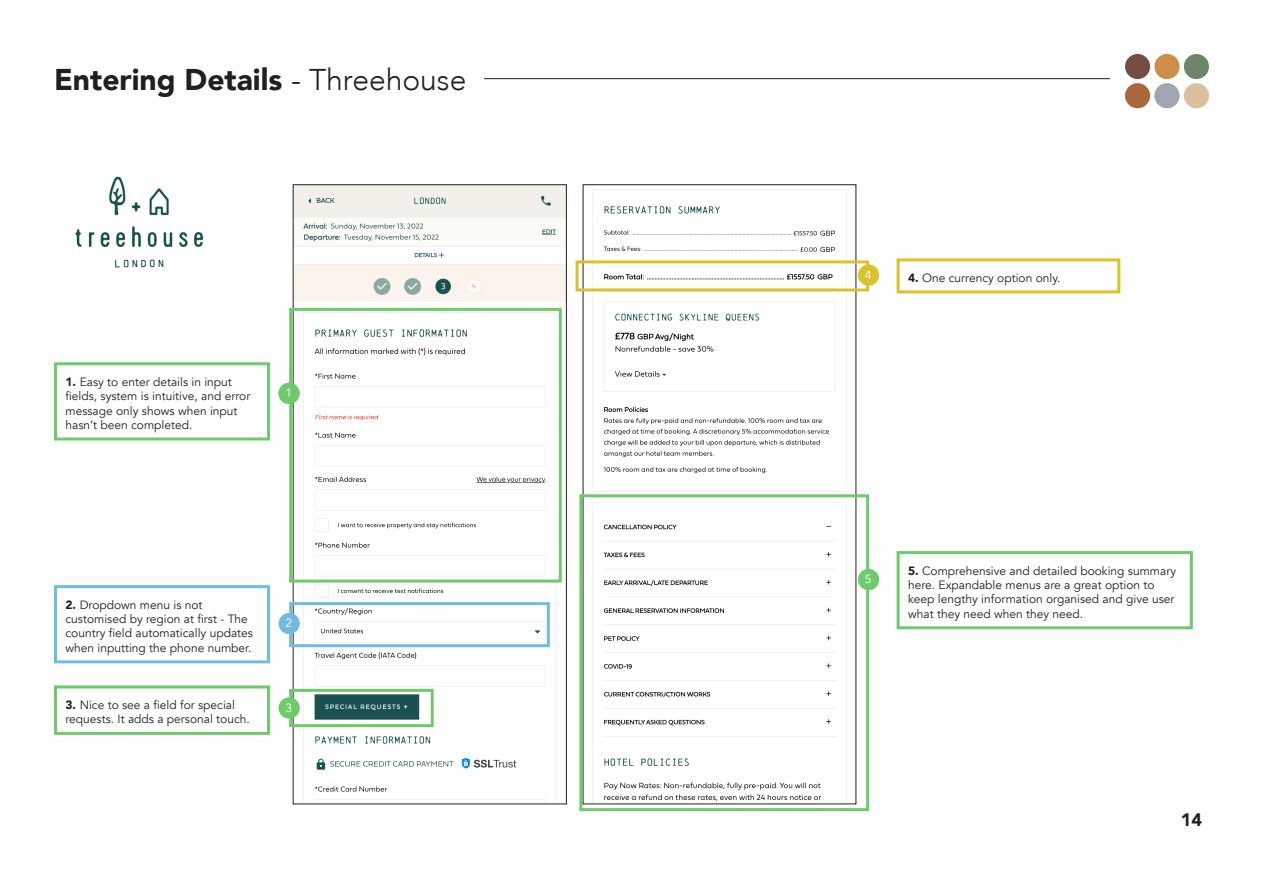
<style>
.page{position:relative;width:1263px;height:893px;background:#fff}
.page>*{position:absolute;margin:0;border:0;box-sizing:border-box;transform-origin:0 0}
.t1{font:900 30px "Avenir";color:#231f20}
.t2{font:900 18px "Avenir";color:#231f20}
.t3{font:12px/14.4px "Avenir";color:#231f20}
.t4{font:12px "Avenir";color:#fff}
.s1{font-weight:300}
.s2{font-weight:900}
</style>
<div class="page">
<img style="left:585px;top:189px;width:269px;height:613px">
<div style="left:575px;top:260px;width:294px;height:31px;border:3px solid #d9c22d"></div>
<div style="left:1184px;top:83px;width:25px;height:25px;background:#dbbf9e;border-radius:50%"></div>
<div style="left:1184px;top:54px;width:25px;height:25px;background:#6d856b;border-radius:50%"></div>
<div style="left:1154px;top:83px;width:25px;height:25px;background:#9da6b1;border-radius:50%"></div>
<div style="left:1154px;top:54px;width:25px;height:25px;background:#cd8e47;border-radius:50%"></div>
<div style="left:1125px;top:83px;width:25px;height:25px;background:#aa663d;border-radius:50%"></div>
<div style="left:1125px;top:54px;width:25px;height:25px;background:#764d43;border-radius:50%"></div>
<hr style="left:252px;top:78px;width:858px;height:1px;background:#231f20">
<div style="left:54px;top:60px;width:429px;height:47px;background:#fff"></div>
<div style="left:54px;top:362px;width:216px;height:78px;border:3px solid #6fc96d"></div>
<div style="left:54px;top:685px;width:216px;height:50px;border:3px solid #6fc96d"></div>
<div style="left:54px;top:585px;width:216px;height:78px;border:3px solid #71bae0"></div>
<img style="left:295px;top:187px;width:270px;height:615px">
<div style="left:897px;top:258px;width:223px;height:35px;border:3px solid #d9c22d"></div>
<div style="left:897px;top:551px;width:296px;height:78px;border:3px solid #6fc96d"></div>
<div style="left:579px;top:494px;width:290px;height:317px;border:3px solid #6fc96d"></div>
<div style="left:289px;top:602px;width:261px;height:45px;border:3px solid #71bae0"></div>
<div style="left:289px;top:308px;width:273px;height:275px;border:3px solid #6fc96d"></div>
<div style="left:289px;top:689px;width:145px;height:38px;border:3px solid #6fc96d"></div>
<div style="left:279px;top:383px;width:21px;height:21px;background:#6fc96d;border-radius:50%"></div>
<div style="left:279px;top:697px;width:21px;height:22px;background:#6fc96d;border-radius:50%"></div>
<div style="left:279px;top:613px;width:21px;height:21px;background:#71bae0;border-radius:50%"></div>
<div style="left:858px;top:569px;width:21px;height:21px;background:#6fc96d;border-radius:50%"></div>
<div style="left:858px;top:264px;width:21px;height:22px;background:#d9c22d;border-radius:50%"></div>
<img style="left:75px;top:176px;width:128px;height:92px">
<p class="t1" style="left:54px;top:53px;width:414px">Entering Details <span class="s1">- Threehouse</span></p>
<p class="t3" style="left:66px;top:375px;width:186px"><span class="s2">1.</span> Easy to enter details in input fields, system is intuitive, and error message only shows when input hasn’t been completed.</p>
<p class="t4" style="left:285px;top:386px;width:8px">1</p>
<p class="t3" style="left:66px;top:597px;width:189px"><span class="s2">2.</span> Dropdown menu is not customised by region at first - The country field automatically updates when inputting the phone number.</p>
<p class="t3" style="left:66px;top:698px;width:186px"><span class="s2">3.</span> Nice to see a field for special requests. It adds a personal touch.</p>
<p class="t4" style="left:285px;top:616px;width:8px">2</p>
<p class="t4" style="left:285px;top:700px;width:8px">3</p>
<p class="t4" style="left:865px;top:268px;width:8px">4</p>
<p class="t3" style="left:908px;top:271px;width:154px"><span class="s2">4.</span> One currency option only.</p>
<p class="t4" style="left:865px;top:572px;width:8px">5</p>
<p class="t3" style="left:908px;top:563px;width:270px"><span class="s2">5.</span> Comprehensive and detailed booking summary here. Expandable menus are a great option to keep lengthy information organised and give user what they need when they need.</p>
<h2 class="t2" style="left:1181px;top:804px;width:23px">14</h2>
</div>
